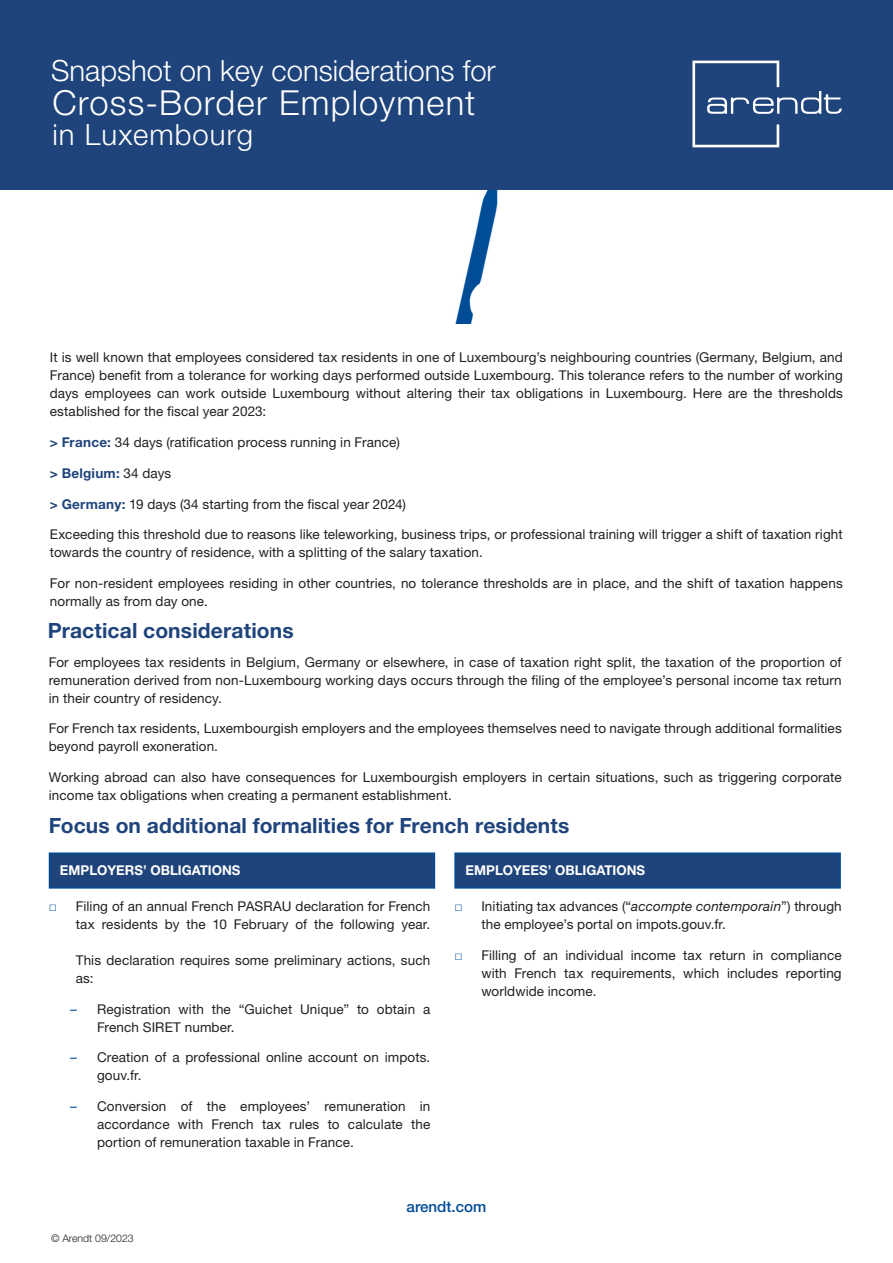
<style>
.page{position:relative;width:893px;height:1263px;background:#fff}
.page>*{position:absolute;margin:0;border:0;box-sizing:border-box;transform-origin:0 0}
.t1{font:300 34.5px "Helvetica Neue LT Std";letter-spacing:.035em;color:#fff}
.t2{font:300 29.25px "Helvetica Neue LT Std";color:#fff}
.t3{font:300 29.25px "Helvetica Neue LT Std";letter-spacing:.035em;color:#fff}
.t4{font:700 21px "Helvetica Neue LT Std";letter-spacing:.005em;color:#1f447b}
.t5{font:500 15px "Helvetica Neue LT Std";color:#004c97}
.t6{font:13.5px/18px "Helvetica Neue LT Std";letter-spacing:.01em;color:#231f20}
.t7{font:700 13.5px "Helvetica Neue LT Std";color:#fff}
.t8{font:700 13.5px "Helvetica Neue LT Std";letter-spacing:.02em;color:#1f447b}
.t9{font:300 10.5px "Helvetica Neue LT Std";color:#231f20}
.s1{font-weight:700;color:#1f447b}
.s2{font-weight:400;color:#231f20}
.s3{font-family:"Arial";color:#004c97}
.s4{color:#004c97}
.s5{font-style:italic}
</style>
<div class="page">
<img style="left:455px;top:190px;width:43px;height:133px">
<div style="left:50px;top:853px;width:384px;height:35px;background:#1f447b"></div>
<div style="left:49px;top:852px;width:386px;height:37px;border:2px solid #004c97"></div>
<div style="left:455px;top:853px;width:385px;height:35px;background:#1f447b"></div>
<div style="left:454px;top:852px;width:387px;height:37px;border:2px solid #004c97"></div>
<div style="left:0;top:0;width:893px;height:190px;background:#1f447b"></div>
<svg style="left:692px;top:60px;width:150px;height:87px"></svg>
<h2 class="t2" style="left:51px;top:53px;width:446px">Snapshot on key considerations for</h2>
<h1 class="t1" style="left:52px;top:82px;width:425px">Cross-Border Employment</h1>
<h1 class="t1" style="left:51px;top:61px;width:425px">Cross-Border Employment</h1>
<h2 class="t3" style="left:52px;top:99px;width:202px">in Luxembourg</h2>
<p class="t6" style="left:50px;top:348px;width:794px;text-align:justify">It is well known that employees considered tax residents in one of Luxembourg’s neighbouring countries (Germany, Belgium, and France) benefit from a tolerance for working days performed outside Luxembourg. This tolerance refers to the number of working days employees can work outside Luxembourg without altering their tax obligations in Luxembourg. Here are the thresholds established for the fiscal year 2023:</p>
<p class="t6" style="left:50px;top:433px;width:351px"><span class="s1">&gt; France:</span> 34 days (ratification process running in France)</p>
<p class="t8" style="left:50px;top:465px;width:123px">&gt; Belgium: <span class="s2">34 days</span></p>
<p class="t6" style="left:50px;top:495px;width:358px"><span class="s1">&gt; Germany:</span> 19 days (34 starting from the fiscal year 2024)</p>
<p class="t6" style="left:50px;top:525px;width:794px">Exceeding this threshold due to reasons like teleworking, business trips, or professional training will trigger a shift of taxation right towards the country of residence, with a splitting of the salary taxation.</p>
<p class="t6" style="left:50px;top:574px;width:794px">For non-resident employees residing in other countries, no tolerance thresholds are in place, and the shift of taxation happens normally as from day one.</p>
<h3 class="t4" style="left:48px;top:617px;width:247px">Practical considerations</h3>
<p class="t6" style="left:49px;top:653px;width:794px;text-align:justify">For employees tax residents in Belgium, Germany or elsewhere, in case of taxation right split, the taxation of the proportion of remuneration derived from non-Luxembourg working days occurs through the filing of the employee’s personal income tax return in their country of residency.</p>
<p class="t6" style="left:49px;top:719px;width:794px">For French tax residents, Luxembourgish employers and the employees themselves need to navigate through additional formalities beyond payroll exoneration.</p>
<p class="t6" style="left:49px;top:768px;width:794px">Working abroad can also have consequences for Luxembourgish employers in certain situations, such as triggering corporate income tax obligations when creating a permanent establishment.</p>
<h3 class="t4" style="left:49px;top:812px;width:522px">Focus on additional formalities for French residents</h3>
<p class="t7" style="left:60px;top:862px;width:182px">EMPLOYERS’ OBLIGATIONS</p>
<p class="t6" style="left:49px;top:897px;width:383px;text-align:right"><span class="s3">□</span> Filing of an annual French PASRAU declaration for French tax residents by the 10 February of the following year.</p>
<p class="t6" style="left:76px;top:951px;width:356px">This declaration requires some preliminary actions, such as:</p>
<p class="t6" style="left:97px;top:1000px;width:335px;text-indent:-27px"><span class="s4">–</span> Registration with the “Guichet Unique” to obtain a<br>French SIRET number.</p>
<p class="t6" style="left:97px;top:1048px;width:335px;text-indent:-27px"><span class="s4">–</span> Creation of a professional online account on impots. gouv.fr.</p>
<p class="t6" style="left:97px;top:1097px;width:335px;text-align:justify;text-indent:-27px"><span class="s4">–</span> Conversion of the employees’ remuneration in accordance with French tax rules to calculate the portion of remuneration taxable in France.</p>
<p class="t7" style="left:466px;top:862px;width:181px">EMPLOYEES’ OBLIGATIONS</p>
<p class="t6" style="left:481px;top:897px;width:362px;text-indent:-27px"><span class="s3">□</span> Initiating tax advances (“<span class="s5">accompte contemporain</span>”) through the employee’s portal on impots.gouv.fr.</p>
<p class="t6" style="left:481px;top:946px;width:362px;text-align:justify;text-indent:-27px"><span class="s3">□</span> Filling of an individual income tax return in compliance with French tax requirements, which includes reporting worldwide income.</p>
<p class="t9" style="left:51px;top:1231px;width:84px">© Arendt 09/2023</p>
<p class="t5" style="left:407px;top:1198px;width:80px">arendt.com</p>
</div>
